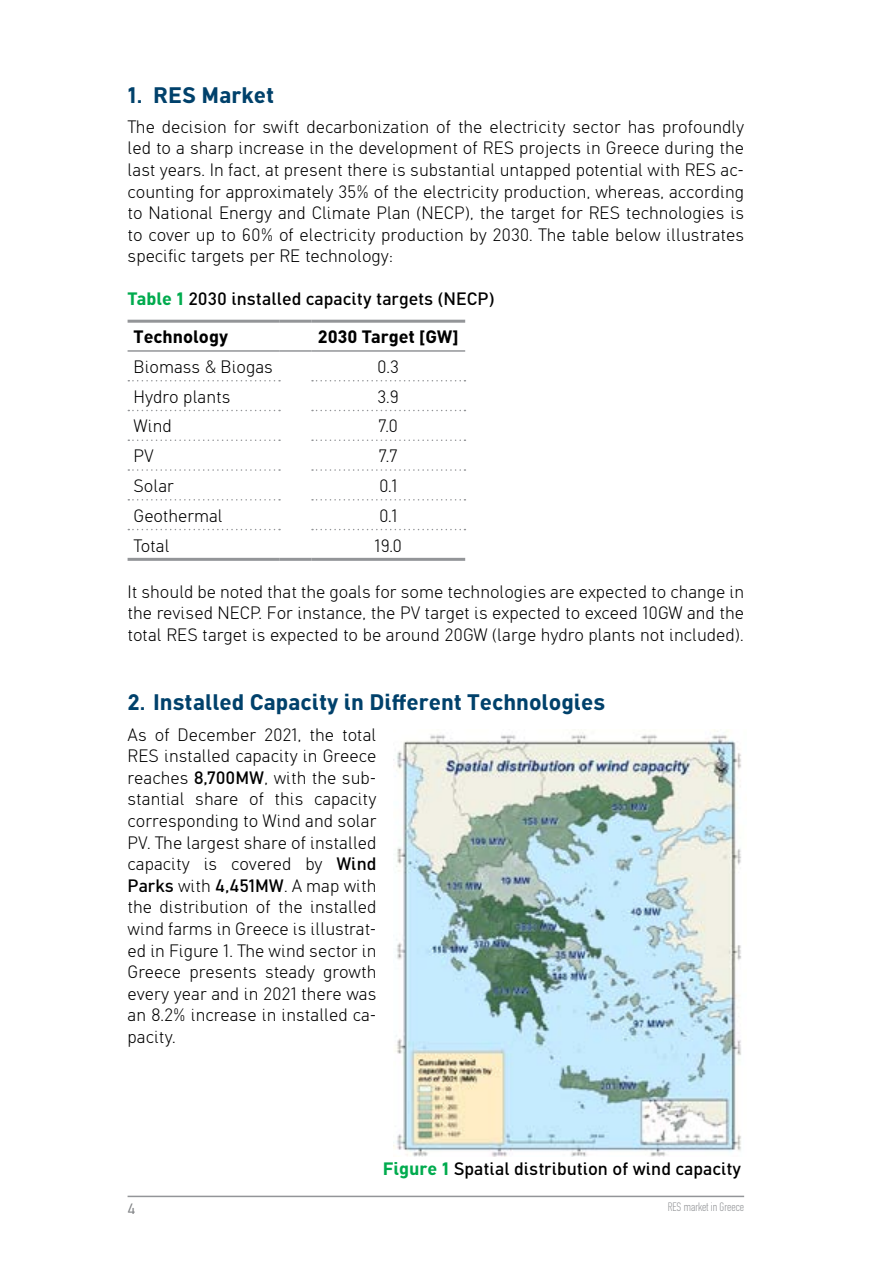
<style>
.page{position:relative;width:893px;height:1263px;background:#fff}
.page>*{position:absolute;margin:0;border:0;box-sizing:border-box;transform-origin:0 0}
.t1{font:700 22.5px "CFDIN Std";color:#00416b}
.t2{font:300 18px/21.6px "CFDIN Std";color:#000;text-align:justify}
.t3{font:500 18px/38px "CFDIN Std";color:#000}
.t4{font:700 18px "CFDIN Std";color:#000}
.t5{font:15px "CFDIN Std";color:#808285}
.t6{font:300 condensed 12px "CF Din";color:#939598}
.s1{font-weight:700;color:#00ab4e}
.s2{font-weight:700}
.s3{font-weight:500}
</style>
<div class="page">
<hr style="left:128px;top:1196px;width:616px;height:1px;background:#939598">
<img style="left:393px;top:730px;width:348px;height:426px">
<hr style="left:128px;top:320px;width:152px;height:3px;background:#939598">
<hr style="left:280px;top:320px;width:31px;height:3px;background:#939598">
<hr style="left:311px;top:320px;width:154px;height:3px;background:#939598">
<hr style="left:128px;top:558px;width:152px;height:3px;background:#939598">
<hr style="left:280px;top:558px;width:31px;height:3px;background:#939598">
<hr style="left:311px;top:558px;width:154px;height:3px;background:#939598">
<svg style="left:128px;top:380px;width:152px;height:1px"></svg>
<svg style="left:312px;top:380px;width:153px;height:1px"></svg>
<svg style="left:128px;top:410px;width:152px;height:1px"></svg>
<svg style="left:312px;top:410px;width:153px;height:1px"></svg>
<svg style="left:128px;top:439px;width:152px;height:2px"></svg>
<svg style="left:312px;top:439px;width:153px;height:2px"></svg>
<svg style="left:128px;top:469px;width:152px;height:2px"></svg>
<svg style="left:312px;top:469px;width:153px;height:2px"></svg>
<svg style="left:128px;top:499px;width:152px;height:1px"></svg>
<svg style="left:312px;top:499px;width:153px;height:1px"></svg>
<svg style="left:128px;top:529px;width:152px;height:1px"></svg>
<svg style="left:312px;top:529px;width:153px;height:1px"></svg>
<hr style="left:128px;top:350px;width:152px;height:2px;background:#939598">
<hr style="left:280px;top:350px;width:31px;height:2px;background:#939598">
<hr style="left:311px;top:350px;width:154px;height:2px;background:#939598">
<p class="t1" style="left:128px;top:82px;width:148px">1. RES Market</p>
<p class="t2" style="left:128px;top:116px;width:618px">The decision for swift decarbonization of the electricity sector has profoundly led to a sharp increase in the development of RES projects in Greece during the last years. In fact, at present there is substantial untapped potential with RES ac&shy;counting for approximately 35% of the electricity production, whereas, according to National Energy and Climate Plan (NECP), the target for RES technologies is to cover up to 60% of electricity production by 2030. The table below illustrates specific targets per RE technology:</p>
<p class="t3" style="left:134px;top:280px;width:362px;text-indent:-6px"><span class="s1">Table 1</span> 2030 installed capacity targets (NECP)<br><span class="s2">Technology</span></p>
<p class="t4" style="left:318px;top:326px;width:142px">2030 Target [GW]</p>
<p class="t2" style="left:134px;top:356px;width:141px">Biomass &amp; Biogas</p>
<p class="t2" style="left:377px;top:356px;width:23px">0.3</p>
<p class="t2" style="left:134px;top:386px;width:98px">Hydro plants</p>
<p class="t2" style="left:377px;top:386px;width:23px">3.9</p>
<p class="t2" style="left:134px;top:415px;width:40px">Wind</p>
<p class="t2" style="left:378px;top:415px;width:21px">7.0</p>
<p class="t2" style="left:134px;top:445px;width:22px">PV</p>
<p class="t2" style="left:379px;top:445px;width:20px">7.7</p>
<p class="t2" style="left:134px;top:475px;width:42px">Solar</p>
<p class="t2" style="left:379px;top:475px;width:20px">0.1</p>
<p class="t2" style="left:134px;top:505px;width:91px">Geothermal</p>
<p class="t2" style="left:379px;top:505px;width:20px">0.1</p>
<p class="t2" style="left:134px;top:534px;width:38px">Total</p>
<p class="t2" style="left:374px;top:534px;width:30px">19.0</p>
<p class="t2" style="left:128px;top:581px;width:618px">It should be noted that the goals for some technologies are expected to change in the revised NECP. For instance, the PV target is expected to exceed 10GW and the total RES target is expected to be around 20GW (large hydro plants not included).</p>
<p class="t1" style="left:128px;top:690px;width:479px">2. Installed Capacity in Different Technologies</p>
<p class="t2" style="left:128px;top:723px;width:250px">As of December 2021, the total RES installed capacity in Greece reaches <span class="s3">8,700MW</span>, with the sub&shy;stantial share of this capacity corresponding to Wind and solar PV. The largest share of installed capacity is covered by <span class="s3">Wind Parks</span> with <span class="s3">4,451MW</span>. A map with the distribution of the installed wind farms in Greece is illustrat&shy;ed in Figure 1. The wind sector in Greece presents steady growth every year and in 2021 there was an 8.2% increase in installed ca&shy;pacity.</p>
<p class="t3" style="left:383px;top:1149px;width:360px"><span class="s1">Figure 1</span> Spatial distribution of wind capacity</p>
<p class="t5" style="left:128px;top:1200px;width:9px">4</p>
<p class="t6" style="left:668px;top:1200px;width:78px">RES market in Greece</p>
</div>
